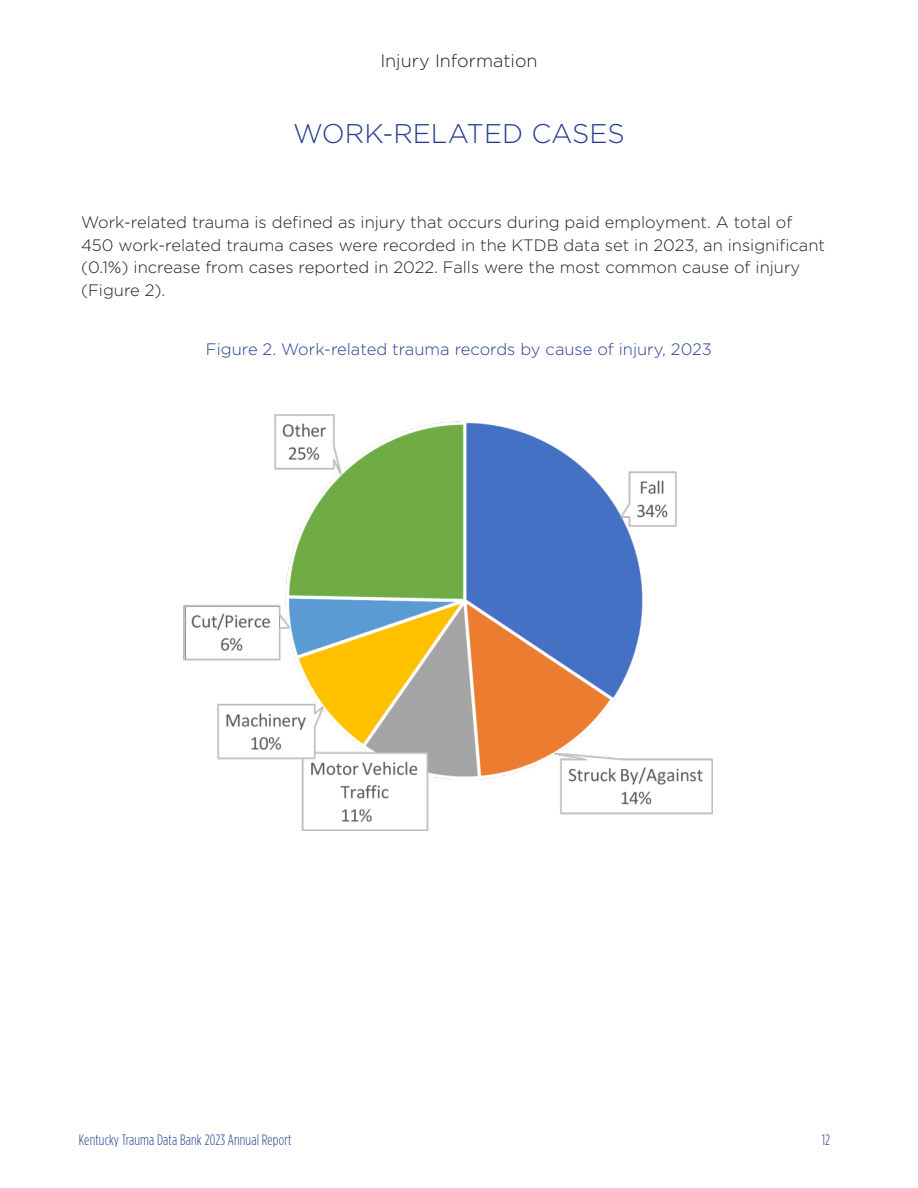
<style>
.page{position:relative;width:918px;height:1188px;background:#fff}
.page>*{position:absolute;margin:0;border:0;box-sizing:border-box;transform-origin:0 0}
.Project_title{font:300 27px "Gotham";color:#253f8e}
.Subhead{font:300 18px "Gotham";color:#231f20}
.t1{font:300 16.5px/22.5px "Gotham";color:#231f20}
.Subhead-2{font:300 16.5px "Gotham";color:#253f8e}
.t2{font:300 15px "Gotham Condensed";letter-spacing:.01em;color:#253f8e}
</style>
<div class="page">
<img style="left:184px;top:415px;width:529px;height:416px">
<p class="Subhead" style="left:380px;top:51px;width:159px">Injury Information</p>
<p class="Project_title" style="left:293px;top:119px;width:333px">WORK-RELATED CASES</p>
<p class="t1" style="left:81px;top:211px;width:746px">Work-related trauma is defined as injury that occurs during paid employment. A total of 450 work-related trauma cases were recorded in the KTDB data set in 2023, an insignificant (0.1%) increase from cases reported in 2022. Falls were the most common cause of injury (Figure 2).</p>
<p class="Subhead-2" style="left:206px;top:340px;width:508px">Figure 2. Work-related trauma records by cause of injury, 2023</p>
<p class="t2" style="left:79px;top:1131px;width:214px">Kentucky Trauma Data Bank 2023 Annual Report</p>
<p class="t2" style="left:822px;top:1131px;width:10px">12</p>
</div>
